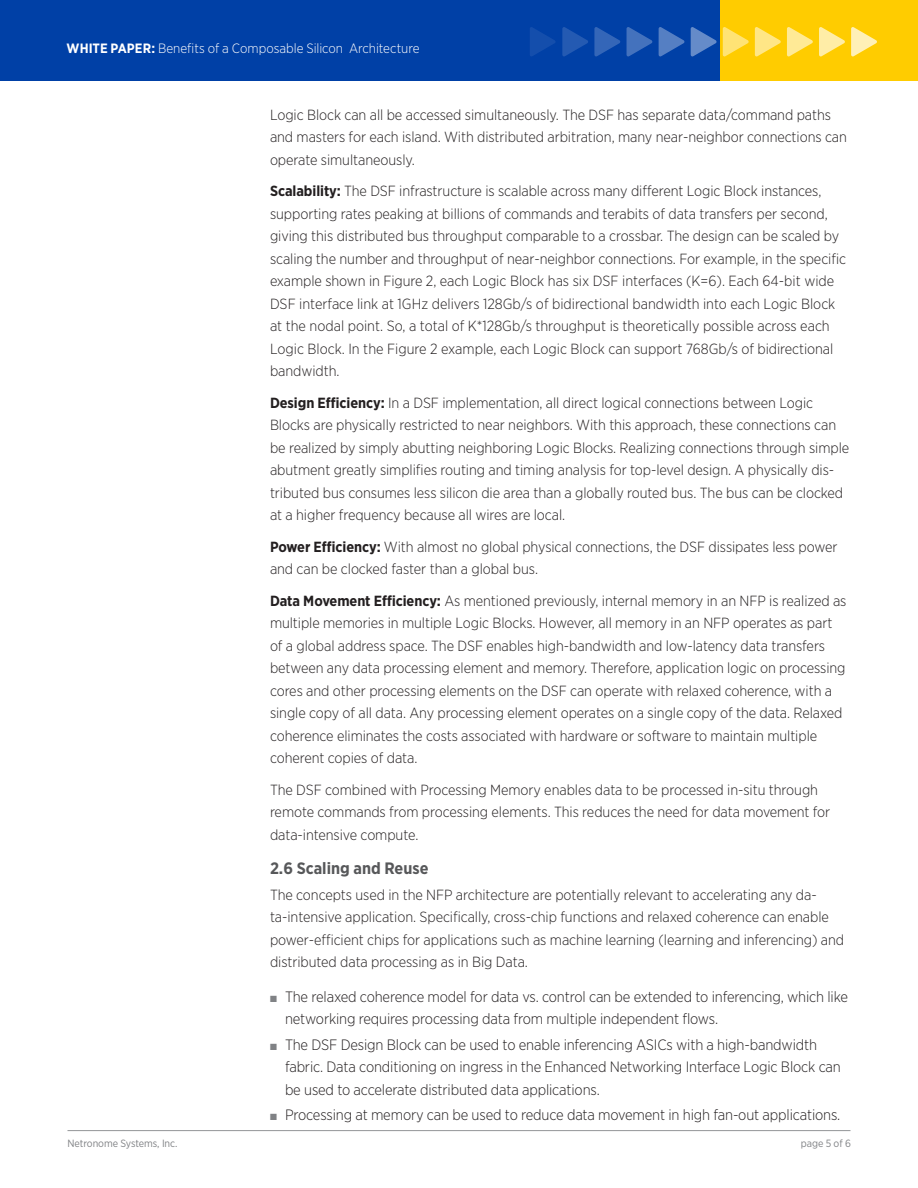
<style>
.page{position:relative;width:918px;height:1188px;background:#fff}
.page>*{position:absolute;margin:0;border:0;box-sizing:border-box;transform-origin:0 0}
._01_Heading_2{font:700 16.5px "Gotham Narrow";color:#57585a}
.t1{font:300 15px/22.5px "Gotham Narrow";letter-spacing:-.01em;color:#231f20}
._01_Body{font:300 14.7px/22.5px "Gotham Narrow";letter-spacing:-.005em;color:#231f20}
.t2{font:300 13.5px "Gotham Narrow";letter-spacing:-.005em;color:#fff}
.t3{font:10.5px "Gotham Narrow";letter-spacing:-.005em;color:#808285}
.s1{font-weight:700}
.s2{color:#808285}
</style>
<div class="page">
<div style="left:719px;top:0;width:199px;height:81px;background:#fc0"></div>
<div style="left:0;top:0;width:719px;height:81px;background:#0040a6"></div>
<svg style="left:851px;top:27px;width:26px;height:29px"></svg>
<svg style="left:819px;top:27px;width:26px;height:29px"></svg>
<svg style="left:787px;top:27px;width:26px;height:29px"></svg>
<svg style="left:755px;top:27px;width:26px;height:29px"></svg>
<svg style="left:723px;top:27px;width:26px;height:29px"></svg>
<svg style="left:691px;top:27px;width:26px;height:29px"></svg>
<svg style="left:659px;top:27px;width:25px;height:29px"></svg>
<svg style="left:627px;top:27px;width:25px;height:29px"></svg>
<svg style="left:594px;top:27px;width:26px;height:29px"></svg>
<svg style="left:562px;top:27px;width:26px;height:29px"></svg>
<svg style="left:530px;top:27px;width:25px;height:29px"></svg>
<hr style="left:68px;top:1130px;width:782px;height:1px;background:#939598">
<p class="t2" style="left:67px;top:40px;width:355px"><span class="s1">WHITE PAPER:</span> Benefits of a Composable Silicon Architecture</p>
<p class="_01_Body" style="left:270px;top:103px;width:579px">Logic Block can all be accessed simultaneously. The DSF has separate data/command paths and masters for each island. With distributed arbitration, many near-neighbor connections can operate simultaneously.</p>
<p class="_01_Body" style="left:270px;top:179px;width:578px"><span class="s1">Scalability:</span> The DSF infrastructure is scalable across many different Logic Block instances, supporting rates peaking at billions of commands and terabits of data transfers per second, giving this distributed bus throughput comparable to a crossbar. The design can be scaled by scaling the number and throughput of near-neighbor connections. For example, in the specific example shown in Figure 2, each Logic Block has six DSF interfaces (K=6). Each 64-bit wide DSF interface link at 1GHz delivers 128Gb/s of bidirectional bandwidth into each Logic Block at the nodal point. So, a total of K*128Gb/s throughput is theoretically possible across each Logic Block. In the Figure 2 example, each Logic Block can support 768Gb/s of bidirectional bandwidth.</p>
<p class="_01_Body" style="left:270px;top:391px;width:581px"><span class="s1">Design Efficiency:</span> In a DSF implementation, all direct logical connections between Logic Blocks are physically restricted to near neighbors. With this approach, these connections can be realized by simply abutting neighboring Logic Blocks. Realizing connections through simple abutment greatly simplifies routing and timing analysis for top-level design. A physically dis&shy;tributed bus consumes less silicon die area than a globally routed bus. The bus can be clocked at a higher frequency because all wires are local.</p>
<p class="_01_Body" style="left:270px;top:535px;width:569px"><span class="s1">Power Efficiency:</span> With almost no global physical connections, the DSF dissipates less power and can be clocked faster than a global bus.</p>
<p class="_01_Body" style="left:270px;top:589px;width:578px"><span class="s1">Data Movement Efficiency:</span> As mentioned previously, internal memory in an NFP is realized as multiple memories in multiple Logic Blocks. However, all memory in an NFP operates as part of a global address space. The DSF enables high-bandwidth and low-latency data transfers between any data processing element and memory. Therefore, application logic on processing cores and other processing elements on the DSF can operate with relaxed coherence, with a single copy of all data. Any processing element operates on a single copy of the data. Relaxed coherence eliminates the costs associated with hardware or software to maintain multiple coherent copies of data.</p>
<p class="_01_Body" style="left:270px;top:778px;width:562px">The DSF combined with Processing Memory enables data to be processed in-situ through remote commands from processing elements. This reduces the need for data movement for data-intensive compute.</p>
<p class="_01_Heading_2" style="left:270px;top:858px;width:160px">2.6 Scaling and Reuse</p>
<p class="_01_Body" style="left:270px;top:883px;width:576px">The concepts used in the NFP architecture are potentially relevant to accelerating any da&shy;ta-intensive application. Specifically, cross-chip functions and relaxed coherence can enable power-efficient chips for applications such as machine learning (learning and inferencing) and distributed data processing as in Big Data.</p>
<p class="t1" style="left:285px;top:985px;width:565px;text-indent:-15px"><span class="s2">■</span> The relaxed coherence model for data vs. control can be extended to inferencing, which like networking requires processing data from multiple independent flows.</p>
<p class="t1" style="left:285px;top:1033px;width:557px;text-indent:-15px"><span class="s2">■</span> The DSF Design Block can be used to enable inferencing ASICs with a high-bandwidth fabric. Data conditioning on ingress in the Enhanced Networking Interface Logic Block can be used to accelerate distributed data applications.</p>
<p class="t1" style="left:270px;top:1103px;width:572px"><span class="s2">■</span> Processing at memory can be used to reduce data movement in high fan-out applications.</p>
<p class="t3" style="left:68px;top:1137px;width:112px">Netronome Systems, Inc.</p>
<p class="t3" style="left:801px;top:1137px;width:52px">page 5 of 6</p>
</div>
